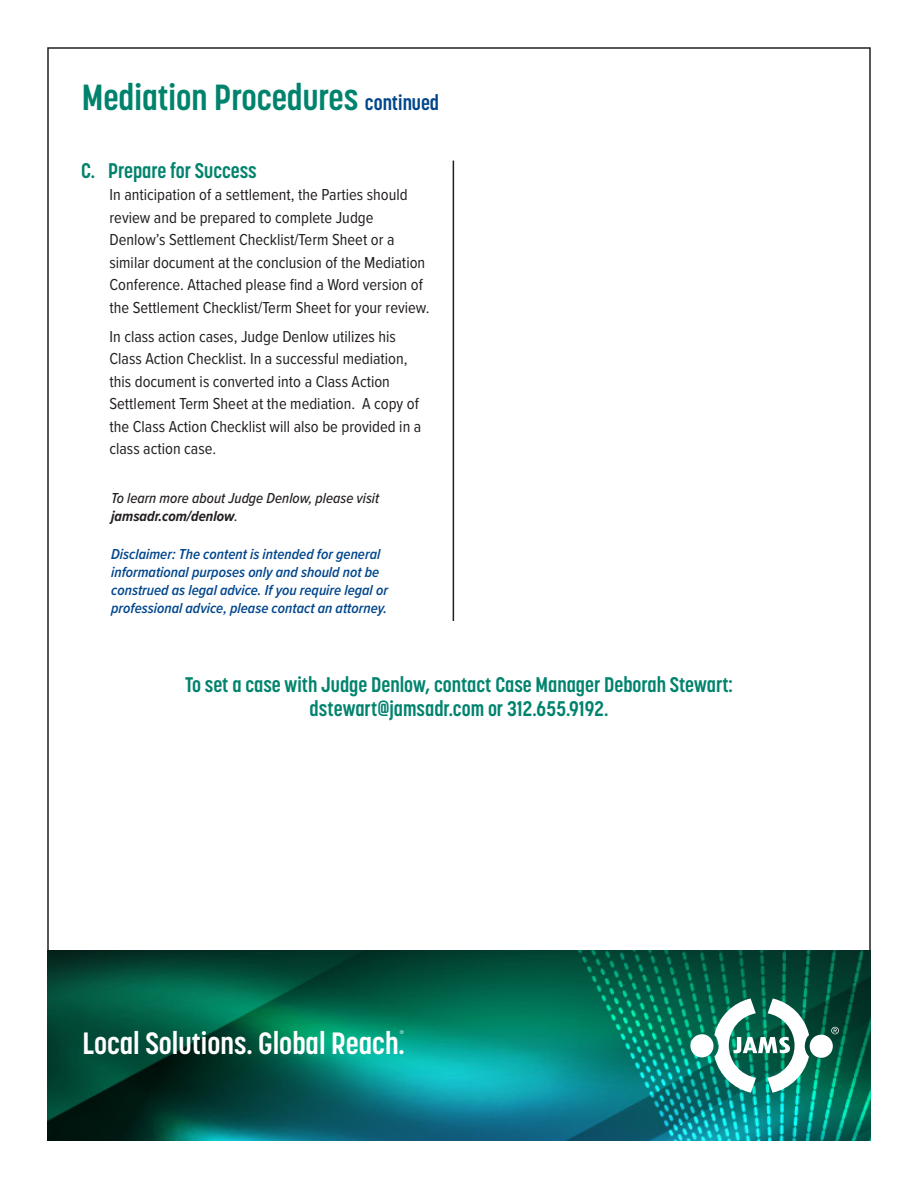
<style>
.page{position:relative;width:918px;height:1188px;background:#fff}
.page>*{position:absolute;margin:0;border:0;box-sizing:border-box;transform-origin:0 0}
.t1{font:700 36px "Korolev Condensed";color:#00836d}
.t2{font:700 30.6px "Korolev Condensed";color:#fff}
.t3{font:700 21px "Korolev Condensed";color:#00836d}
.t4{font:16.5px/22.5px "Proxima Nova Cond";color:#231f20}
.t5{font:italic 600 15px/18px "Proxima Nova Cond";color:#01468c}
.t6{font:italic 500 15px/18px "Proxima Nova Cond";color:#231f20}
.s1{font-size:21px;color:#01468c}
.s2{font-weight:700}
</style>
<div class="page">
<img style="left:47px;top:950px;width:824px;height:191px">
<hr style="left:453px;top:161px;width:1px;height:460px;background:#231f20">
<svg style="left:831px;top:1027px;width:8px;height:7px"></svg>
<div style="left:690px;top:1034px;width:24px;height:23px;background:#fff;border-radius:50%"></div>
<svg style="left:714px;top:998px;width:95px;height:95px"></svg>
<div style="left:810px;top:1035px;width:23px;height:23px;background:#fff;border-radius:50%"></div>
<svg style="left:400px;top:1030px;width:4px;height:4px"></svg>
<p class="t1" style="left:82px;top:76px;width:359px">Mediation Procedures <span class="s1">continued</span></p>
<p class="t3" style="left:81px;top:158px;width:177px">C. Prepare for Success</p>
<p class="t4" style="left:110px;top:183px;width:322px">In anticipation of a settlement, the Parties should review and be prepared to complete Judge Denlow’s Settlement Checklist/Term Sheet or a similar document at the conclusion of the Mediation Conference. Attached please find a Word version of the Settlement Checklist/Term Sheet for your review.</p>
<p class="t4" style="left:110px;top:324px;width:313px">In class action cases, Judge Denlow utilizes his Class Action Checklist. In a successful mediation, this document is converted into a Class Action Settlement Term Sheet at the mediation. A copy of the Class Action Checklist will also be provided in a class action case.</p>
<p class="t6" style="left:111px;top:488px;width:269px">To learn more about Judge Denlow, please visit <span class="s2">jamsadr.com/denlow</span>.</p>
<p class="t5" style="left:111px;top:544px;width:278px">Disclaimer: The content is intended for general informational purposes only and should not be construed as legal advice. If you require legal or professional advice, please contact an attorney.</p>
<p class="t3" style="left:185px;top:672px;width:549px">To set a case with Judge Denlow, contact Case Manager Deborah Stewart:</p>
<p class="t3" style="left:310px;top:696px;width:300px">dstewart@jamsadr.com or 312.655.9192.</p>
<p class="t2" style="left:82px;top:1025px;width:324px">Local Solutions. Global Reach.</p>
</div>
